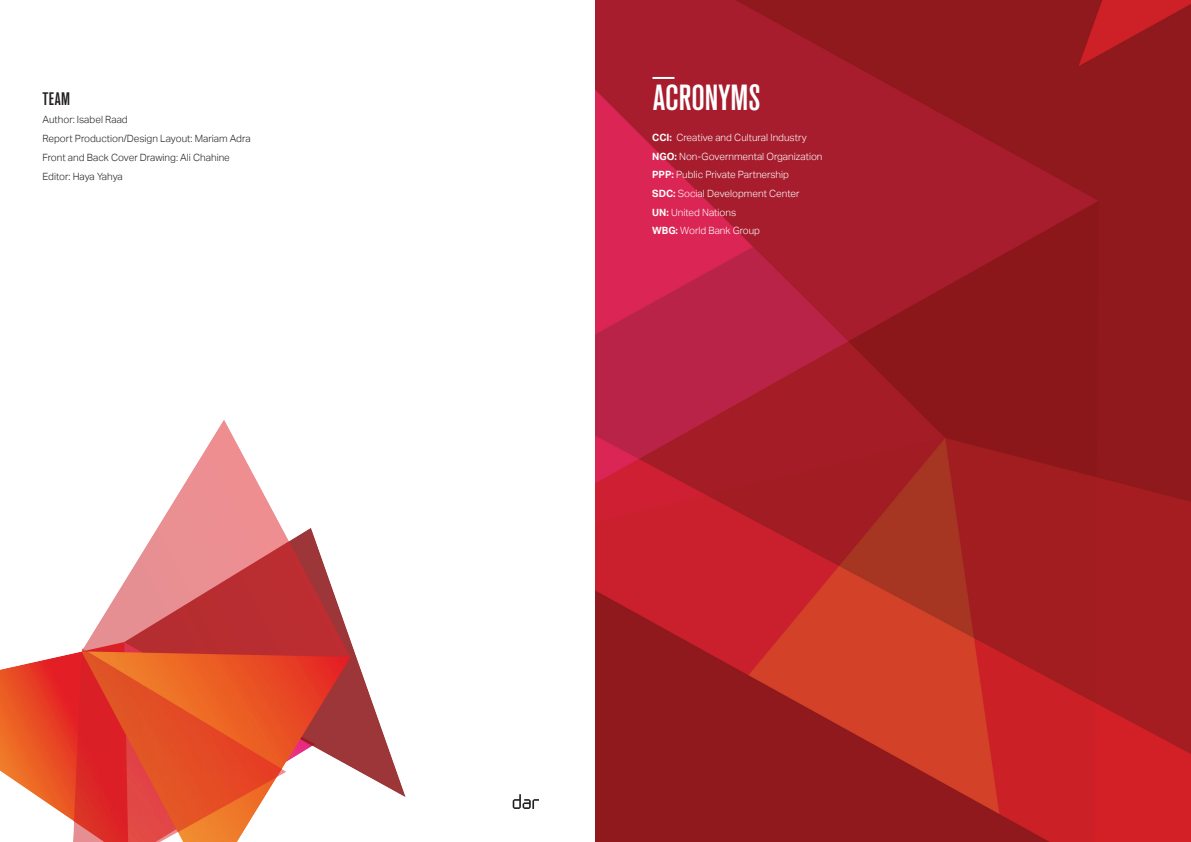
<style>
.page{position:relative;width:1191px;height:842px;background:#fff}
.page>*{position:absolute;margin:0;border:0;box-sizing:border-box;transform-origin:0 0}
.t1{font:500 condensed 36px "Akzidenz Grotesk BQ";color:#fff}
.t2{font:500 condensed 18px "Akzidenz Grotesk BQ";color:#231f20}
.t3{font:300 10px/18.7px "Aktiv Grotesk";color:#fff}
.t4{font:300 10px/18.7px "Aktiv Grotesk";color:#231f20}
.s1{font-weight:700}
</style>
<div class="page">
<svg style="left:513px;top:794px;width:26px;height:15px"></svg>
<img style="left:595px;top:1px;width:596px;height:841px">
<hr style="left:653px;top:77px;width:21px;height:2px;background:#fff">
<img style="left:0;top:420px;width:406px;height:422px">
<h2 class="t2" style="left:43px;top:88px;width:29px">TEAM</h2>
<p class="t4" style="left:43px;top:111px;width:210px">Author: Isabel Raad<br>Report Production/Design Layout: Mariam Adra<br>Front and Back Cover Drawing: Ali Chahine<br>Editor: Haya Yahya</p>
<h1 class="t1" style="left:653px;top:78px;width:109px">ACRONYMS</h1>
<p class="t3" style="left:652px;top:128px;width:172px"><span class="s1">CCI:</span> Creative and Cultural Industry<br><span class="s1">NGO:</span> Non-Governmental Organization<br><span class="s1">PPP:</span> Public Private Partnership<br><span class="s1">SDC:</span> Social Development Center<br><span class="s1">UN:</span> United Nations<br><span class="s1">WBG:</span> World Bank Group</p>
</div>
